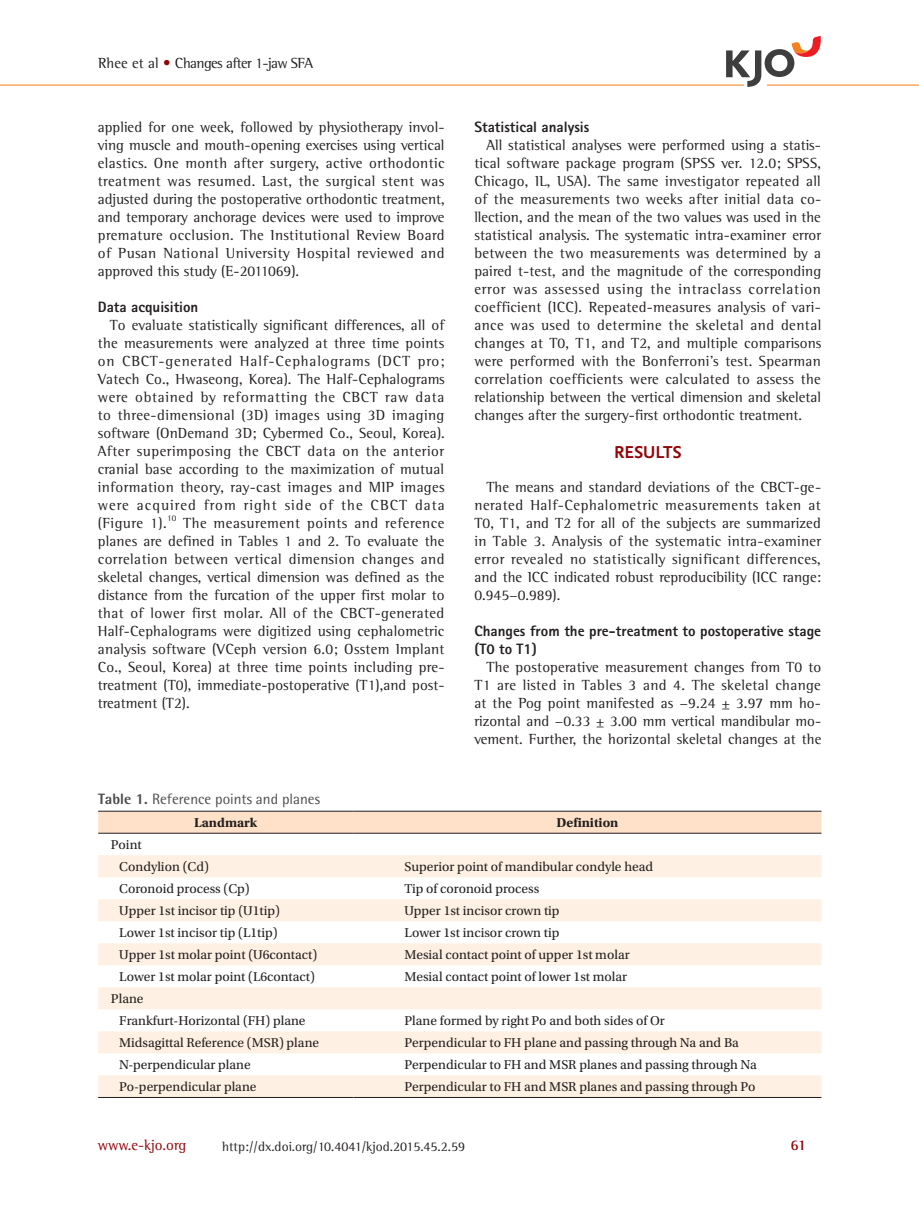
<style>
.page{position:relative;width:919px;height:1217px;background:#fff}
.page>*{position:absolute;margin:0;border:0;box-sizing:border-box;transform-origin:0 0}
.서론{font:700 18px "Nexus Sans";color:#920407}
.본문{font:15px/18px "Rotis Semi Serif Std";letter-spacing:.01em;color:#231f20;text-align:justify}
._1{font:800 15px/18px "Rotis Sans Serif Std";color:#231f20}
.표제목{font:15px "Rotis Semi Sans Std";color:#4b4c4d}
.머리말{font:15px "Rotis Semi Serif Std";letter-spacing:-.04em;color:#231f20}
.t1{font:15px "Rotis Semi Serif Std";color:#920407}
.t2{font:700 15px "Rotis Semi Serif Std";color:#920407}
.표내용{font:13.5px "Utopia Std";color:#231f20}
.t3{font:13.5px "Rotis Semi Serif Std";color:#231f20}
.표첫줄{font:700 13.5px "Utopia Std";color:#231f20}
.본문-2{font:8.7px "Rotis Semi Serif Std";color:#231f20}
.s1{color:#920407}
.s2{font-weight:800}
</style>
<div class="page">
<hr style="left:0;top:85px;width:918px;height:1px;background:#f58220">
<svg style="left:726px;top:36px;width:94px;height:51px"></svg>
<div style="left:98px;top:811px;width:723px;height:21px;background:#fee1c8"></div>
<svg style="left:98px;top:855px;width:723px;height:241px;fill:#fef0e2"></svg>
<hr style="left:98px;top:810px;width:255px;height:1px;background:#231f20">
<hr style="left:353px;top:810px;width:468px;height:1px;background:#231f20">
<hr style="left:98px;top:832px;width:255px;height:1px;background:#231f20">
<hr style="left:353px;top:832px;width:468px;height:1px;background:#231f20">
<hr style="left:98px;top:1096px;width:255px;height:1px;background:#231f20">
<hr style="left:353px;top:1096px;width:468px;height:1px;background:#231f20">
<p class="머리말" style="left:98px;top:54px;width:216px">Rhee et al <span class="s1">•</span> Changes after 1-jaw SFA</p>
<p class="본문" style="left:98px;top:118px;width:348px">applied for one week, followed by physiotherapy invol&shy;ving muscle and mouth-opening exercises using vertical elastics. One month after surgery, active orthodontic treatment was resumed. Last, the surgical stent was adjusted during the postoperative orthodontic treatment, and temporary anchorage devices were used to improve premature occlusion. The Institutional Review Board of Pusan National University Hospital reviewed and approved this study (E-2011069).</p>
<p class="_1" style="left:98px;top:297px;width:102px">Data acquisition</p>
<p class="본문" style="left:98px;top:316px;width:348px;text-indent:12px">To evaluate statistically significant differences, all of the measurements were analyzed at three time points on CBCT-generated Half-Cephalograms (DCT pro; Vatech Co., Hwaseong, Korea). The Half-Cephalograms were obtained by reformatting the CBCT raw data to three-dimensional (3D) images using 3D imaging software (OnDemand 3D; Cybermed Co., Seoul, Korea).<br>After superimposing the CBCT data on the anterior cranial base according to the maximization of mutual information theory, ray-cast images and MIP images were acquired from right side of the CBCT data (Figure 1).</p>
<p class="본문-2" style="left:167px;top:512px;width:11px">10</p>
<p class="본문" style="left:98px;top:514px;width:348px;text-indent:85px">The measurement points and reference planes are defined in Tables 1 and 2. To evaluate the correlation between vertical dimension changes and skeletal changes, vertical dimension was defined as the distance from the furcation of the upper first molar to that of lower first molar. All of the CBCT-generated Half-Cephalograms were digitized using cephalometric analysis software (VCeph version 6.0; Osstem Implant Co., Seoul, Korea) at three time points including pre&shy;treatment (T0), immediate-postoperative (T1),and post&shy;treatment (T2).</p>
<p class="_1" style="left:474px;top:117px;width:116px">Statistical analysis</p>
<p class="본문" style="left:474px;top:136px;width:348px;text-align:left;text-indent:12px">All statistical analyses were performed using a statis&shy;tical software package program (SPSS ver. 12.0; SPSS, Chicago, IL, USA). The same investigator repeated all of the measurements two weeks after initial data co&shy;llection, and the mean of the two values was used in the statistical analysis. The systematic intra-examiner error between the two measurements was determined by a paired t-test, and the magnitude of the corresponding error was assessed using the intraclass correlation coefficient (ICC). Repeated-measures analysis of vari&shy;ance was used to determine the skeletal and dental changes at T0, T1, and T2, and multiple comparisons were performed with the Bonferroni’s test. Spearman correlation coefficients were calculated to assess the relationship between the vertical dimension and skeletal changes after the surgery-first orthodontic treatment.</p>
<p class="서론" style="left:614px;top:441px;width:69px">RESULTS</p>
<p class="본문" style="left:474px;top:478px;width:348px;text-align:left;text-indent:12px">The means and standard deviations of the CBCT-ge&shy;nerated Half-Cephalometric measurements taken at T0, T1, and T2 for all of the subjects are summarized in Table 3. Analysis of the systematic intra-examiner error revealed no statistically significant differences, and the ICC indicated robust reproducibility (ICC range:<br>0.945−0.989).</p>
<p class="_1" style="left:474px;top:621px;width:348px">Changes from the pre-treatment to postoperative stage (T0 to T1)</p>
<p class="본문" style="left:474px;top:658px;width:348px;text-align:left;text-indent:12px">The postoperative measurement changes from T0 to T1 are listed in Tables 3 and 4. The skeletal change at the Pog point manifested as −9.24 ± 3.97 mm ho&shy;rizontal and −0.33 ± 3.00 mm vertical mandibular mo&shy;vement. Further, the horizontal skeletal changes at the</p>
<p class="표제목" style="left:98px;top:790px;width:223px"><span class="s2">Table 1.</span> Reference points and planes</p>
<p class="표첫줄" style="left:194px;top:814px;width:65px">Landmark</p>
<p class="표첫줄" style="left:556px;top:814px;width:63px">Definition</p>
<p class="표내용" style="left:111px;top:836px;width:32px">Point</p>
<p class="표내용" style="left:119px;top:858px;width:91px">Condylion (Cd)</p>
<p class="표내용" style="left:404px;top:858px;width:250px">Superior point of mandibular condyle head</p>
<p class="표내용" style="left:119px;top:880px;width:132px">Coronoid process (Cp)</p>
<p class="표내용" style="left:404px;top:880px;width:136px">Tip of coronoid process</p>
<p class="표내용" style="left:119px;top:902px;width:162px">Upper 1st incisor tip (U1tip)</p>
<p class="표내용" style="left:404px;top:902px;width:157px">Upper 1st incisor crown tip</p>
<p class="표내용" style="left:119px;top:924px;width:160px">Lower 1st incisor tip (L1tip)</p>
<p class="표내용" style="left:404px;top:924px;width:156px">Lower 1st incisor crown tip</p>
<p class="표내용" style="left:119px;top:946px;width:199px">Upper 1st molar point (U6contact)</p>
<p class="표내용" style="left:404px;top:946px;width:227px">Mesial contact point of upper 1st molar</p>
<p class="표내용" style="left:119px;top:968px;width:197px">Lower 1st molar point (L6contact)</p>
<p class="표내용" style="left:404px;top:968px;width:224px">Mesial contact point of lower 1st molar</p>
<p class="표내용" style="left:111px;top:990px;width:34px">Plane</p>
<p class="표내용" style="left:119px;top:1012px;width:188px">Frankfurt-Horizontal (FH) plane</p>
<p class="표내용" style="left:404px;top:1012px;width:262px">Plane formed by right Po and both sides of Or</p>
<p class="표내용" style="left:119px;top:1034px;width:201px">Midsagittal Reference (MSR) plane</p>
<p class="표내용" style="left:404px;top:1034px;width:336px">Perpendicular to FH plane and passing through Na and Ba</p>
<p class="표내용" style="left:119px;top:1056px;width:133px">N-perpendicular plane</p>
<p class="표내용" style="left:404px;top:1056px;width:354px">Perpendicular to FH and MSR planes and passing through Na</p>
<p class="표내용" style="left:119px;top:1078px;width:139px">Po-perpendicular plane</p>
<p class="표내용" style="left:404px;top:1078px;width:352px">Perpendicular to FH and MSR planes and passing through Po</p>
<p class="t1" style="left:98px;top:1135px;width:90px">www.e-kjo.org</p>
<p class="t3" style="left:222px;top:1138px;width:244px">http://dx.doi.org/10.4041/kjod.2015.45.2.59</p>
<p class="t2" style="left:790px;top:1135px;width:17px">61</p>
</div>
